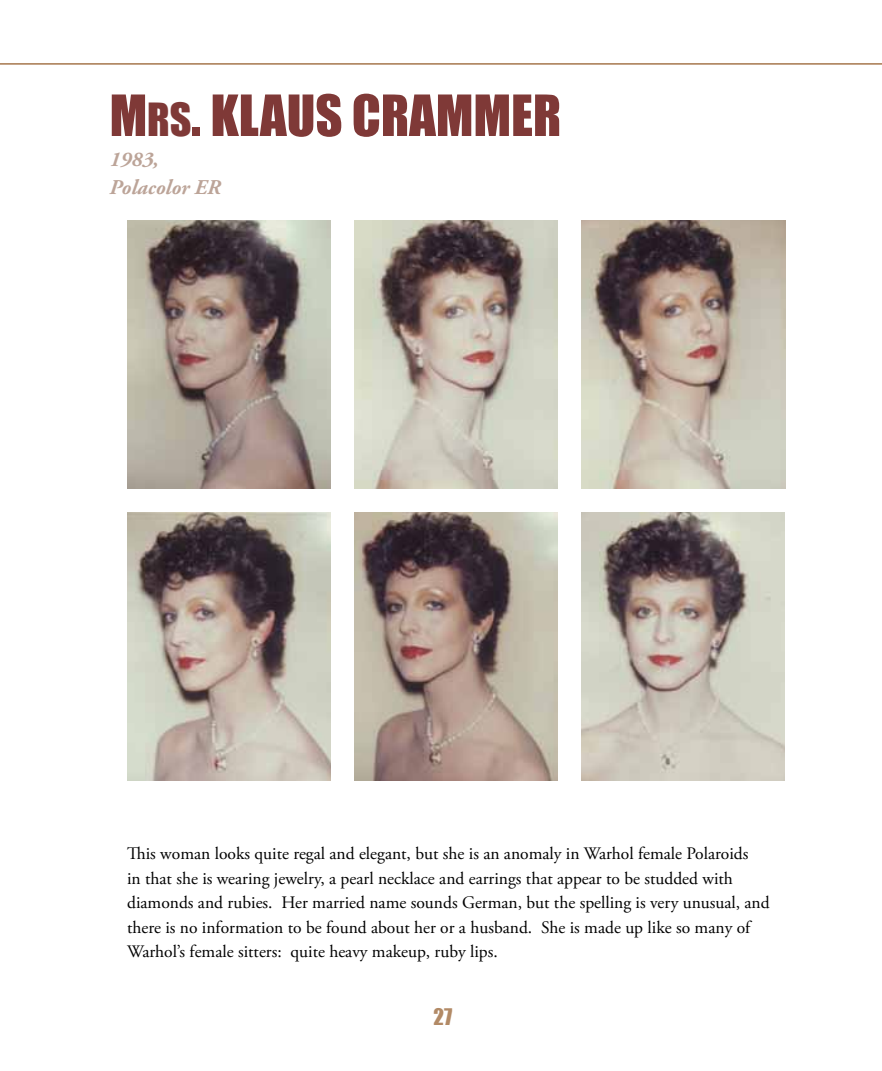
<style>
.page{position:relative;width:882px;height:1071px;background:#fff}
.page>*{position:absolute;margin:0;border:0;box-sizing:border-box;transform-origin:0 0}
.t1{font:52.5px "Impact";color:#7f3937}
.t2{font:italic 700 21px/28px "Adobe Garamond Pro";color:#bca498}
.t3{font:21px "Impact";color:#b28a66}
.t4{font:17.5px/24.5px "Adobe Garamond Pro";letter-spacing:-.01em;color:#000}
.s1{font-size:42px}
</style>
<div class="page">
<hr style="left:0;top:63px;width:882px;height:2px;background:#b28a66">
<img style="left:127px;top:513px;width:203px;height:268px">
<img style="left:354px;top:513px;width:204px;height:268px">
<img style="left:127px;top:220px;width:203px;height:268px">
<img style="left:581px;top:513px;width:204px;height:268px">
<img style="left:582px;top:220px;width:203px;height:268px">
<img style="left:354px;top:220px;width:204px;height:268px">
<h1 class="t1" style="left:110px;top:75px;width:332px">M<span class="s1">RS</span>. KLAUS CRAMME</h1>
<h1 class="t1" style="left:533px;top:75px;width:30px">R</h1>
<p class="t2" style="left:110px;top:146px;width:112px">1983,<br>Polacolor ER</p>
<p class="t4" style="left:127px;top:842px;width:644px">This woman looks quite regal and elegant, but she is an anomaly in Warhol female Polaroids<br>in that she is wearing jewelry, a pearl necklace and earrings that appear to be studded with diamonds and rubies. Her married name sounds German, but the spelling is very unusual, and there is no information to be found about her or a husband. She is made up like so many of Warhol’s female sitters: quite heavy makeup, ruby lips.</p>
<p class="t3" style="left:433px;top:1000px;width:20px">27</p>
</div>
